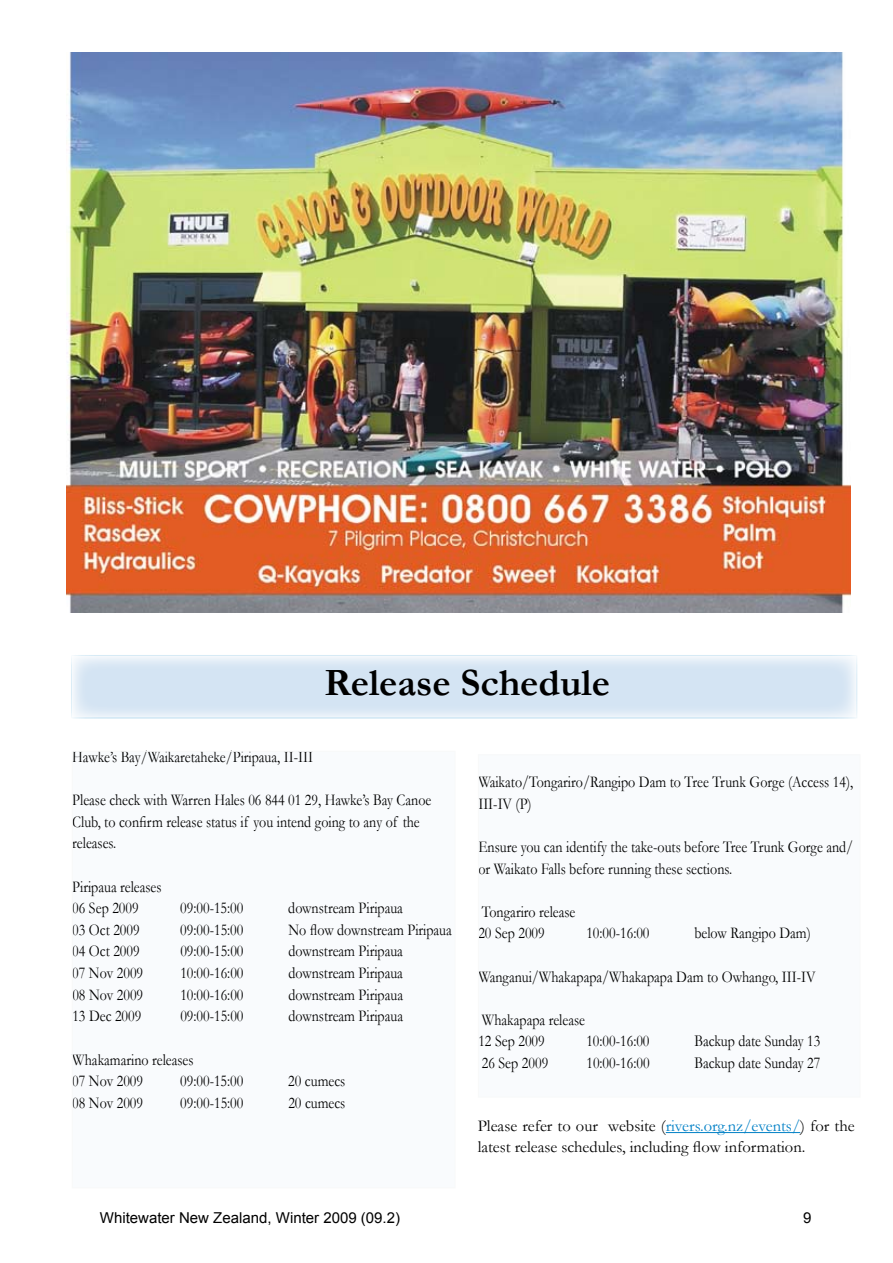
<style>
.page{position:relative;width:893px;height:1263px;background:#fff}
.page>*{position:absolute;margin:0;border:0;box-sizing:border-box;transform-origin:0 0}
.t1{font:700 39px "Garamond";color:#000}
.t2{font:16.5px/21.6px "Garamond";color:#000;scale:.85 1}
.t3{font:16.5px/21px "Garamond";color:#000}
.t4{font:15px "Arial";color:#000}
.s1{color:#0080c6}
</style>
<div class="page">
<svg style="left:73px;top:657px;width:782px;height:60px;background:#d8e6f4"></svg>
<hr style="left:666px;top:1132px;width:134px;height:1px;background:#0080c6">
<img style="left:66px;top:53px;width:785px;height:559px">
<div style="left:72px;top:751px;width:383px;height:437px;background:#f9fbfd"></div>
<div style="left:478px;top:755px;width:382px;height:342px;background:#f9fbfd"></div>
<h1 class="t1" style="left:324px;top:656px;width:288px">Release Schedule</h1>
<p class="t2" style="left:72px;top:746px;width:285px">Hawke’s Bay/Waikaretaheke/Piripaua, II-III</p>
<p class="t2" style="left:72px;top:789px;width:424px">Please check with Warren Hales 06 844 01 29, Hawke’s Bay Canoe<br>Club, to confirm release status if you intend going to any of the releases.</p>
<p class="t2" style="left:72px;top:875px;width:107px">Piripaua releases<br>06 Sep 2009</p>
<p class="t2" style="left:180px;top:897px;width:76px">09:00-15:00</p>
<p class="t2" style="left:288px;top:897px;width:136px">downstream Piripaua</p>
<p class="t2" style="left:72px;top:918px;width:81px">03 Oct 2009</p>
<p class="t2" style="left:180px;top:918px;width:76px">09:00-15:00</p>
<p class="t2" style="left:288px;top:918px;width:194px">No flow downstream Piripaua</p>
<p class="t2" style="left:72px;top:940px;width:81px">04 Oct 2009</p>
<p class="t2" style="left:180px;top:940px;width:76px">09:00-15:00</p>
<p class="t2" style="left:288px;top:940px;width:136px">downstream Piripaua</p>
<p class="t2" style="left:72px;top:962px;width:85px">07 Nov 2009</p>
<p class="t2" style="left:180px;top:962px;width:76px">10:00-16:00</p>
<p class="t2" style="left:288px;top:962px;width:136px">downstream Piripaua</p>
<p class="t2" style="left:72px;top:983px;width:85px">08 Nov 2009</p>
<p class="t2" style="left:180px;top:983px;width:76px">10:00-16:00</p>
<p class="t2" style="left:288px;top:983px;width:136px">downstream Piripaua</p>
<p class="t2" style="left:72px;top:1005px;width:83px">13 Dec 2009</p>
<p class="t2" style="left:180px;top:1005px;width:76px">09:00-15:00</p>
<p class="t2" style="left:288px;top:1005px;width:136px">downstream Piripaua</p>
<p class="t2" style="left:72px;top:1048px;width:144px">Whakamarino releases<br>07 Nov 2009</p>
<p class="t2" style="left:180px;top:1070px;width:76px">09:00-15:00</p>
<p class="t2" style="left:288px;top:1070px;width:69px">20 cumecs</p>
<p class="t2" style="left:72px;top:1091px;width:85px">08 Nov 2009</p>
<p class="t2" style="left:180px;top:1091px;width:76px">09:00-15:00</p>
<p class="t2" style="left:288px;top:1091px;width:69px">20 cumecs</p>
<p class="t4" style="left:100px;top:1208px;width:302px">Whitewater New Zealand, Winter 2009 (09.2)</p>
<p class="t2" style="left:478px;top:771px;width:442px">Waikato/Tongariro/Rangipo Dam to Tree Trunk Gorge (Access 14),<br>III-IV (P)</p>
<p class="t2" style="left:478px;top:836px;width:443px">Ensure you can identify the take-outs before Tree Trunk Gorge and/ or Waikato Falls before running these sections.</p>
<p class="t2" style="left:478px;top:900px;width:116px">Tongariro release<br>20 Sep 2009</p>
<p class="t2" style="left:586px;top:922px;width:76px">10:00-16:00</p>
<p class="t2" style="left:694px;top:922px;width:138px">below Rangipo Dam)</p>
<p class="t2" style="left:478px;top:965px;width:398px">Wanganui/Whakapapa/Whakapapa Dam to Owhango, III-IV</p>
<p class="t2" style="left:478px;top:1008px;width:127px">Whakapapa release<br>12 Sep 2009</p>
<p class="t2" style="left:586px;top:1030px;width:76px">10:00-16:00</p>
<p class="t2" style="left:694px;top:1030px;width:150px">Backup date Sunday 13</p>
<p class="t2" style="left:482px;top:1052px;width:80px">26 Sep 2009</p>
<p class="t2" style="left:586px;top:1052px;width:76px">10:00-16:00</p>
<p class="t2" style="left:694px;top:1052px;width:150px">Backup date Sunday 27</p>
<p class="t3" style="left:478px;top:1115px;width:379px">Please refer to our website (<span class="s1">rivers.org.nz/events/</span>) for the latest release schedules, including flow information.</p>
</div>
